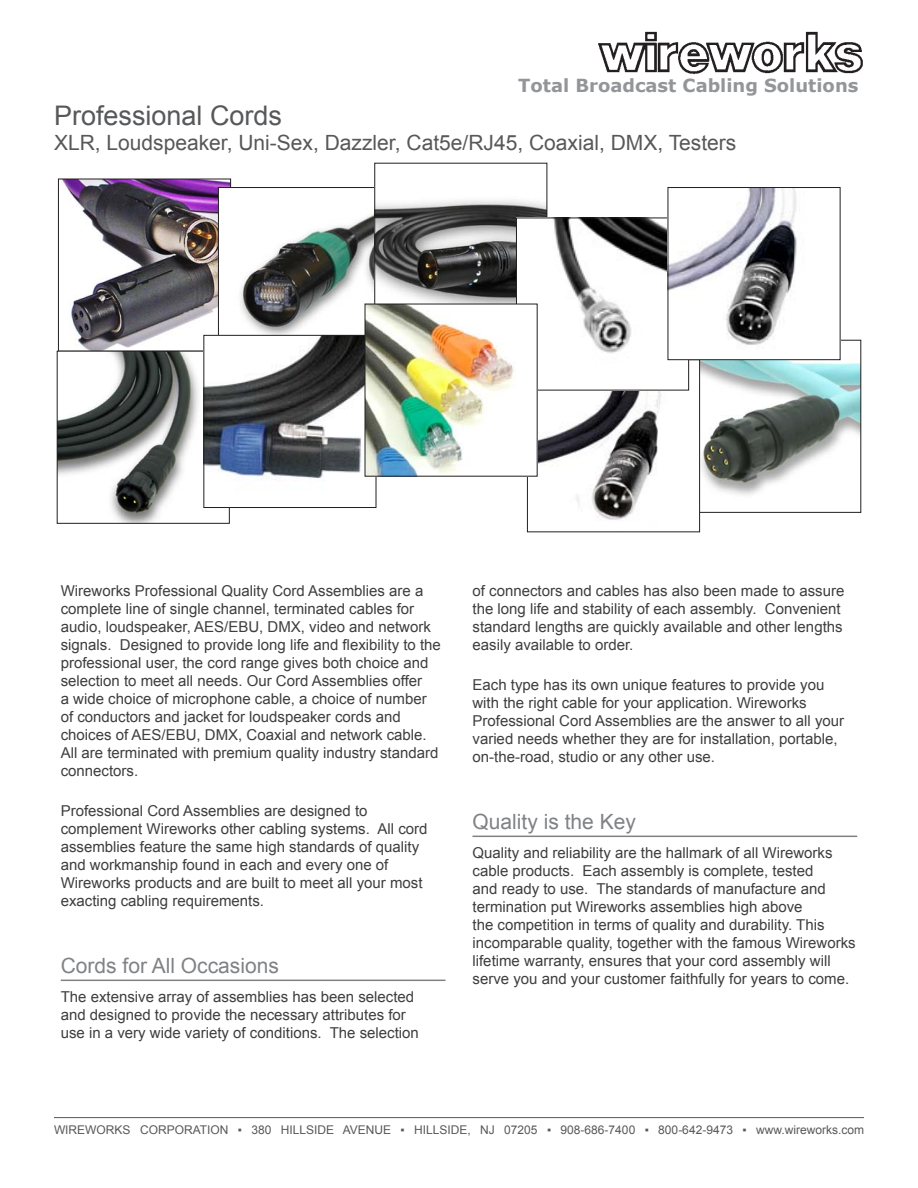
<style>
.page{position:relative;width:918px;height:1188px;background:#fff}
.page>*{position:absolute;margin:0;border:0;box-sizing:border-box;transform-origin:0 0}
.TITLE_-_Front{font:27px "Arial";color:#57585a}
.SUB_TITLE_-_Front_co{font:21px "Arial";color:#57585a}
.Front_-_Body_Text{font:21px "Arial";color:#808285}
.t1{font:700 18px "Verdana";color:#939598}
.Body_Text{font:15px/18px "Arial";color:#3e3e3f}
.t2{font:12px "Arial";color:#57585a}
</style>
<div class="page">
<img style="left:598px;top:31px;width:265px;height:43px">
<hr style="left:54px;top:1117px;width:810px;height:1px;background:#57585a">
<hr style="left:61px;top:980px;width:385px;height:1px;background:#808285">
<hr style="left:472px;top:836px;width:385px;height:1px;background:#808285">
<img style="left:60px;top:181px;width:169px;height:169px">
<div style="left:58px;top:179px;width:173px;height:173px;border:1px solid #231f20"></div>
<img style="left:220px;top:189px;width:154px;height:146px">
<div style="left:218px;top:187px;width:173px;height:173px;border:1px solid #231f20"></div>
<img style="left:376px;top:187px;width:169px;height:117px">
<div style="left:374px;top:163px;width:173px;height:173px;border:1px solid #231f20"></div>
<img style="left:59px;top:353px;width:139px;height:169px">
<div style="left:57px;top:351px;width:173px;height:173px;border:1px solid #231f20"></div>
<img style="left:700px;top:360px;width:159px;height:151px">
<div style="left:688px;top:340px;width:173px;height:173px;border:1px solid #231f20"></div>
<img style="left:205px;top:337px;width:160px;height:169px">
<div style="left:203px;top:335px;width:173px;height:173px;border:1px solid #231f20"></div>
<img style="left:538px;top:361px;width:160px;height:159px">
<div style="left:527px;top:359px;width:173px;height:173px;border:1px solid #231f20"></div>
<img style="left:518px;top:220px;width:169px;height:169px">
<div style="left:516px;top:218px;width:173px;height:173px;border:1px solid #231f20"></div>
<img style="left:670px;top:189px;width:169px;height:169px">
<div style="left:668px;top:187px;width:173px;height:173px;border:1px solid #231f20"></div>
<img style="left:367px;top:306px;width:169px;height:169px">
<div style="left:365px;top:304px;width:173px;height:173px;border:1px solid #231f20"></div>
<p class="t1" style="left:518px;top:73px;width:342px">Total Broadcast Cabling Solutions</p>
<p class="TITLE_-_Front" style="left:54px;top:98px;width:230px">Professional Cords</p>
<p class="SUB_TITLE_-_Front_co" style="left:54px;top:129px;width:684px">XLR, Loudspeaker, Uni-Sex, Dazzler, Cat5e/RJ45, Coaxial, DMX, Testers</p>
<p class="Body_Text" style="left:61px;top:582px;width:382px">Wireworks Professional Quality Cord Assemblies are a complete line of single channel, terminated cables for audio, loudspeaker, AES/EBU, DMX, video and network signals. Designed to provide long life and flexibility to the professional user, the cord range gives both choice and selection to meet all needs. Our Cord Assemblies offer<br>a wide choice of microphone cable, a choice of number of conductors and jacket for loudspeaker cords and choices of AES/EBU, DMX, Coaxial and network cable.<br>All are terminated with premium quality industry standard connectors.</p>
<p class="Body_Text" style="left:61px;top:802px;width:368px">Professional Cord Assemblies are designed to complement Wireworks other cabling systems. All cord assemblies feature the same high standards of quality and workmanship found in each and every one of Wireworks products and are built to meet all your most exacting cabling requirements.</p>
<p class="Front_-_Body_Text" style="left:61px;top:952px;width:220px">Cords for All Occasions</p>
<p class="Body_Text" style="left:61px;top:988px;width:360px">The extensive array of assemblies has been selected and designed to provide the necessary attributes for use in a very wide variety of conditions. The selection</p>
<p class="Body_Text" style="left:472px;top:582px;width:373px">of connectors and cables has also been made to assure the long life and stability of each assembly. Convenient standard lengths are quickly available and other lengths easily available to order.</p>
<p class="Body_Text" style="left:472px;top:676px;width:373px">Each type has its own unique features to provide you with the right cable for your application. Wireworks Professional Cord Assemblies are the answer to all your varied needs whether they are for installation, portable, on-the-road, studio or any other use.</p>
<p class="Front_-_Body_Text" style="left:472px;top:808px;width:165px">Quality is the Key</p>
<p class="Body_Text" style="left:472px;top:844px;width:385px">Quality and reliability are the hallmark of all Wireworks cable products. Each assembly is complete, tested<br>and ready to use. The standards of manufacture and termination put Wireworks assemblies high above<br>the competition in terms of quality and durability. This incomparable quality, together with the famous Wireworks lifetime warranty, ensures that your cord assembly will serve you and your customer faithfully for years to come.</p>
<p class="t2" style="left:54px;top:1122px;width:812px">WIREWORKS CORPORATION ▪ 380 HILLSIDE AVENUE ▪ HILLSIDE, NJ 07205 ▪ 908-686-7400 ▪ 800-642-9473 ▪ www.wireworks.com</p>
</div>
